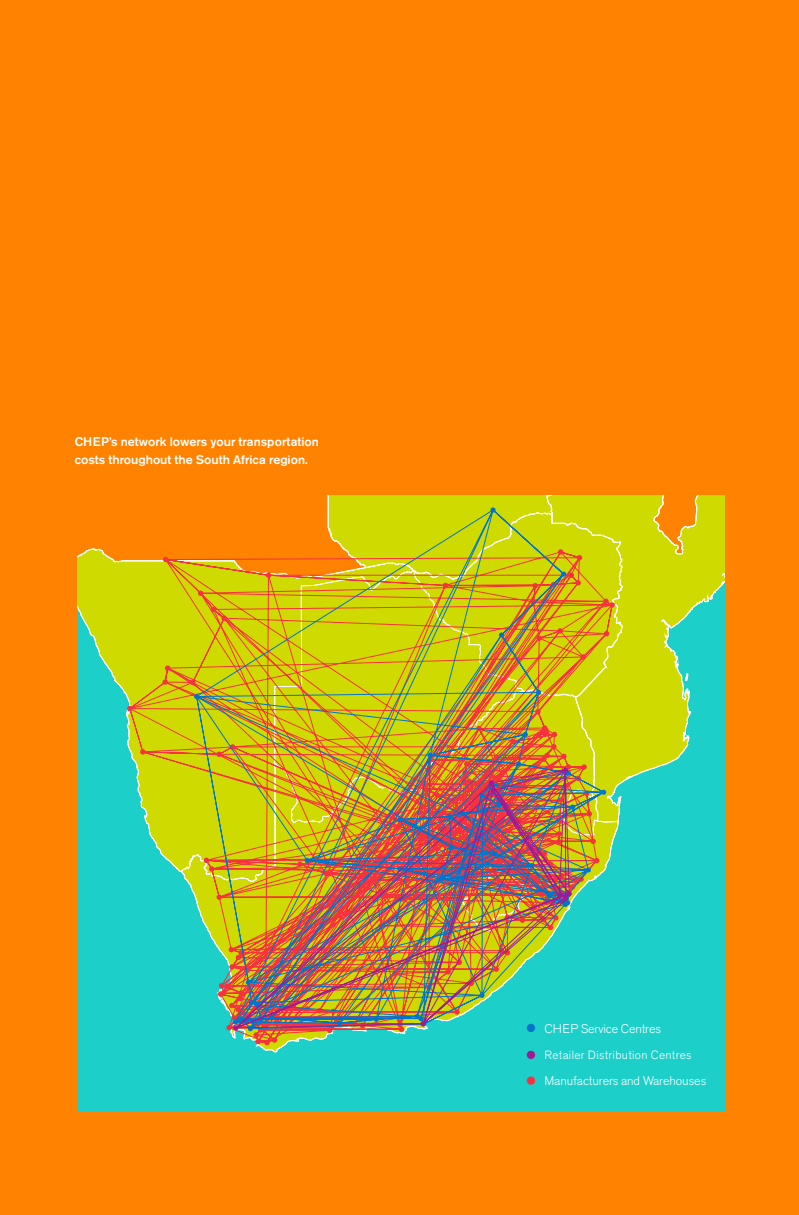
<style>
.page{position:relative;width:799px;height:1215px;background:#ff8300}
.page>*{position:absolute;margin:0;border:0;box-sizing:border-box;transform-origin:0 0}
.t1{font:500 12.5px/17.5px "Akzidenz Grotesk Pro";color:#fff}
.t2{font:300 12.5px "Akzidenz Grotesk Pro";letter-spacing:-.01em;color:#fff}
.t3{font:300 11.88px "Akzidenz Grotesk Pro";letter-spacing:.025em;color:#fff}
</style>
<div class="page">
<div style="left:77px;top:495px;width:648px;height:616px;background:#1ccfc9"></div>
<svg style="left:618px;top:495px;width:107px;height:327px"></svg>
<svg style="left:128px;top:699px;width:490px;height:360px"></svg>
<svg style="left:77px;top:495px;width:622px;height:204px;background:#c8c61b"></svg>
<svg style="left:189px;top:495px;width:425px;height:559px;background:#bac029"></svg>
<svg style="left:417px;top:725px;width:189px;height:206px;background:#b0a740"></svg>
<svg style="left:218px;top:980px;width:71px;height:65px"></svg>
<svg style="left:235px;top:769px;width:335px;height:260px;background:#ac894c"></svg>
<div style="left:527px;top:1024px;width:8px;height:8px;background:#0075c9;border-radius:50%"></div>
<div style="left:527px;top:1076px;width:8px;height:9px;background:#f7323f;border-radius:50%"></div>
<div style="left:527px;top:1051px;width:8px;height:8px;background:#9f1b96;border-radius:50%"></div>
<p class="t1" style="left:75px;top:433px;width:246px">CHEP’s network lowers your transportation costs throughout the South Africa region.</p>
<p class="t2" style="left:544px;top:1020px;width:118px">CHEP Service Centres</p>
<p class="t3" style="left:544px;top:1047px;width:149px">Retailer Distribution Centres</p>
<p class="t2" style="left:544px;top:1073px;width:163px">Manufacturers and Warehouses</p>
</div>
